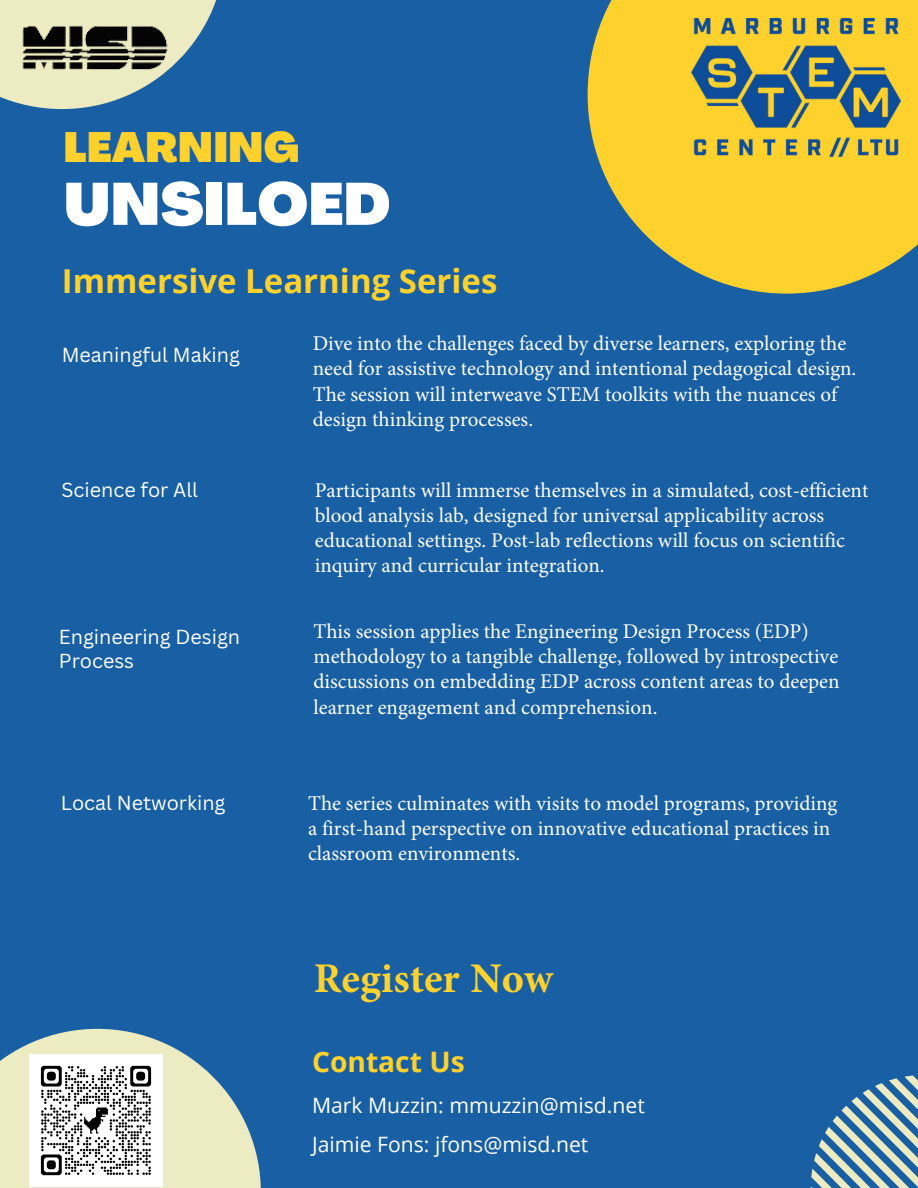
<style>
.page{position:relative;width:918px;height:1188px;background:#1860a3}
.page>*{position:absolute;margin:0;border:0;box-sizing:border-box;transform-origin:0 0}
.t1{font:900 58.5px "Agrandir";color:#fff}
.t2{font:700 42.3px "Minion Pro";color:#ffd12d}
.t3{font:900 41.55px "Agrandir";color:#ffd12d}
.t4{font:700 33px "Open Sans";color:#ffd12d}
.t5{font:700 28.2px "Open Sans";color:#ffd12d}
.t6{font:21.15px/39.2px "Open Sans";color:#fff}
.t7{font:21px/25.2px "Minion Pro";color:#fff}
.t8{font:19.8px/23.7px "Canva Sans";color:#fff}
</style>
<div class="page">
<svg style="left:588px;top:0;width:330px;height:294px;fill:#ffd12d"></svg>
<svg style="left:0;top:1029px;width:261px;height:159px;fill:#edebc1"></svg>
<svg style="left:811px;top:1076px;width:107px;height:112px"></svg>
<img style="left:692px;top:19px;width:208px;height:137px">
<svg style="left:0;top:0;width:217px;height:109px;fill:#edebc1"></svg>
<img style="left:21px;top:24px;width:153px;height:52px">
<img style="left:30px;top:1054px;width:132px;height:133px">
<p class="t3" style="left:64px;top:131px;width:237px">LEARNING</p>
<p class="t1" style="left:64px;top:181px;width:328px">UNSILOED</p>
<p class="t4" style="left:62px;top:258px;width:437px">Immersive Learning Series</p>
<p class="t8" style="left:62px;top:342px;width:180px">Meaningful Making</p>
<p class="t8" style="left:61px;top:477px;width:138px">Science for All</p>
<p class="t8" style="left:59px;top:625px;width:183px">Engineering Design<br>Process</p>
<p class="t8" style="left:61px;top:791px;width:166px">Local Networking</p>
<p class="t7" style="left:313px;top:331px;width:545px">Dive into the challenges faced by diverse learners, exploring the need for assistive technology and intentional pedagogical design.<br>The session will interweave STEM toolkits with the nuances of design thinking processes.</p>
<p class="t7" style="left:315px;top:477px;width:555px">Participants will immerse themselves in a simulated, cost-efficient blood analysis lab, designed for universal applicability across educational settings. Post-lab reflections will focus on scientific inquiry and curricular integration.</p>
<p class="t7" style="left:313px;top:619px;width:528px">This session applies the Engineering Design Process (EDP) methodology to a tangible challenge, followed by introspective discussions on embedding EDP across content areas to deepen learner engagement and comprehension.</p>
<p class="t7" style="left:308px;top:791px;width:531px">The series culminates with visits to model programs, providing a first-hand perspective on innovative educational practices in classroom environments.</p>
<h2 class="t2" style="left:314px;top:949px;width:241px">Register Now</h2>
<h3 class="t5" style="left:312px;top:1042px;width:154px">Contact Us</h3>
<p class="t6" style="left:312px;top:1085px;width:334px">Mark Muzzin: mmuzzin@misd.net<br>Jaimie Fons: jfons@misd.net</p>
</div>
